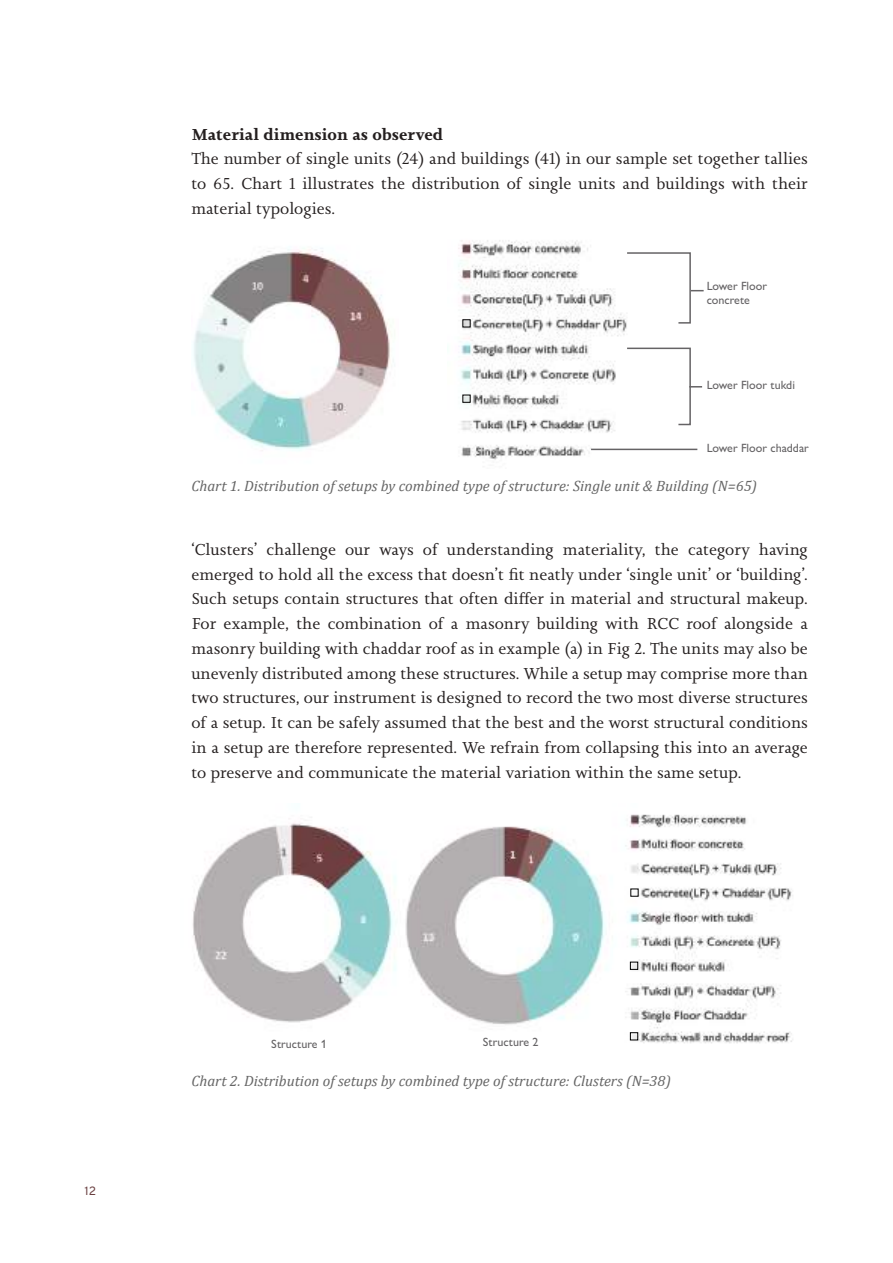
<style>
.page{position:relative;width:893px;height:1263px;background:#fff}
.page>*{position:absolute;margin:0;border:0;box-sizing:border-box;transform-origin:0 0}
.t1{font:16.5px/24.8px "Joanna Nova";color:#241f1f;text-align:justify}
.t2{font:700 16.5px "Joanna Nova";color:#241f1f}
.t3{font:italic 15px "Cambria";color:#666}
.t4{font:500 12px/13.5px "Gill Sans Nova";color:#656365}
.t5{font:12px "Overpass";color:#693f40}
</style>
<div class="page">
<img style="left:458px;top:240px;width:205px;height:220px">
<img style="left:193px;top:248px;width:201px;height:203px">
<img style="left:192px;top:814px;width:601px;height:229px">
<svg style="left:626px;top:251px;width:78px;height:73px"></svg>
<svg style="left:626px;top:347px;width:76px;height:79px"></svg>
<hr style="left:591px;top:449px;width:106px;height:1px;background:#656365">
<div style="left:630px;top:1032px;width:8px;height:8px;border:1px solid #000"></div>
<div style="left:630px;top:962px;width:8px;height:7px;border:1px solid #000"></div>
<p class="t2" style="left:191px;top:123px;width:253px">Material dimension as observed</p>
<p class="t1" style="left:191px;top:146px;width:618px">The number of single units (24) and buildings (41) in our sample set together tallies to 65. Chart 1 illustrates the distribution of single units and buildings with their material typologies.</p>
<p class="t4" style="left:707px;top:279px;width:62px">Lower Floor concrete</p>
<p class="t4" style="left:707px;top:378px;width:90px">Lower Floor tukdi</p>
<p class="t4" style="left:707px;top:441px;width:104px">Lower Floor chaddar</p>
<p class="t3" style="left:191px;top:475px;width:567px">Chart 1. Distribution of setups by combined type of structure: Single unit &amp; Building (N=65)</p>
<p class="t1" style="left:191px;top:537px;width:618px">‘Clusters’ challenge our ways of understanding materiality, the category having emerged to hold all the excess that doesn’t fit neatly under ‘single unit’ or ‘building’.<br>Such setups contain structures that often differ in material and structural makeup.<br>For example, the combination of a masonry building with RCC roof alongside a masonry building with chaddar roof as in example (a) in Fig 2. The units may also be unevenly distributed among these structures. While a setup may comprise more than two structures, our instrument is designed to record the two most diverse structures of a setup. It can be safely assumed that the best and the worst structural conditions in a setup are therefore represented. We refrain from collapsing this into an average to preserve and communicate the material variation within the same setup.</p>
<p class="t5" style="left:84px;top:1181px;width:13px">12</p>
<p class="t4" style="left:271px;top:1037px;width:57px">Structure 1</p>
<p class="t4" style="left:483px;top:1035px;width:57px">Structure 2</p>
<p class="t3" style="left:191px;top:1070px;width:481px">Chart 2. Distribution of setups by combined type of structure: Clusters (N=38)</p>
</div>
